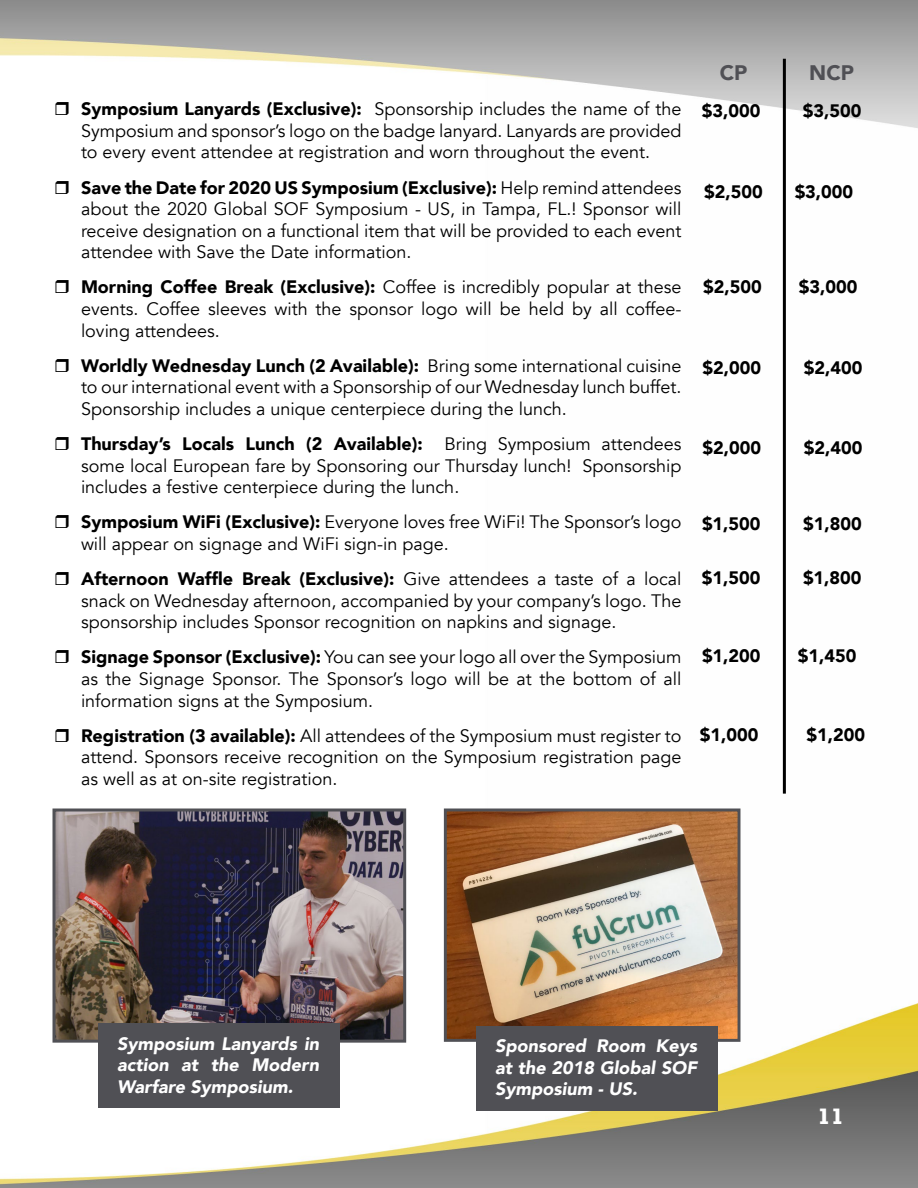
<style>
.page{position:relative;width:918px;height:1188px;background:#fff}
.page>*{position:absolute;margin:0;border:0;box-sizing:border-box;transform-origin:0 0}
.t1{font:900 21px "Avenir";color:#505055}
.t2{font:700 21px "Rockwell";color:#fff}
.t3{font:18px/21.6px "Avenir";color:#000;text-align:justify}
.t4{font:900 18px "Avenir";color:#000}
.t5{font:italic 900 18px/21.6px "Avenir";color:#fff;text-align:justify}
.s1{font-weight:900}
</style>
<div class="page">
<img style="left:0;top:0;width:918px;height:1188px">
<hr style="left:783px;top:59px;width:3px;height:735px;background:#000">
<img style="left:56px;top:812px;width:346px;height:227px">
<div style="left:52px;top:808px;width:354px;height:235px;border:3px solid #505055"></div>
<div style="left:98px;top:1024px;width:242px;height:84px;background:#505055"></div>
<img style="left:448px;top:813px;width:288px;height:225px">
<div style="left:444px;top:809px;width:296px;height:233px;border:3px solid #505055"></div>
<div style="left:476px;top:1026px;width:242px;height:84px;background:#505055"></div>
<svg style="left:56px;top:102px;width:13px;height:13px"></svg>
<svg style="left:56px;top:180px;width:13px;height:14px"></svg>
<svg style="left:56px;top:280px;width:13px;height:13px"></svg>
<svg style="left:56px;top:358px;width:13px;height:14px"></svg>
<svg style="left:56px;top:437px;width:13px;height:13px"></svg>
<svg style="left:56px;top:515px;width:13px;height:13px"></svg>
<svg style="left:56px;top:572px;width:13px;height:13px"></svg>
<svg style="left:56px;top:650px;width:13px;height:13px"></svg>
<svg style="left:56px;top:728px;width:13px;height:14px"></svg>
<p class="t3" style="left:81px;top:99px;width:602px"><span class="s1">Symposium Lanyards (Exclusive):</span> Sponsorship includes the name of the Symposium and sponsor’s logo on the badge lanyard. Lanyards are provided to every event attendee at registration and worn throughout the event.</p>
<p class="t3" style="left:81px;top:177px;width:602px"><span class="s1">Save the Date for 2020 US Symposium (Exclusive):</span> Help remind attendees about the 2020 Global SOF Symposium - US, in Tampa, FL.! Sponsor will receive designation on a functional item that will be provided to each event attendee with Save the Date information.</p>
<p class="t3" style="left:81px;top:277px;width:602px"><span class="s1">Morning Coffee Break (Exclusive):</span> Coffee is incredibly popular at these events. Coffee sleeves with the sponsor logo will be held by all coffee&shy;loving attendees.</p>
<p class="t3" style="left:81px;top:355px;width:602px"><span class="s1">Worldly Wednesday Lunch (2 Available):</span> Bring some international cuisine to our international event with a Sponsorship of our Wednesday lunch buffet.<br>Sponsorship includes a unique centerpiece during the lunch.</p>
<p class="t3" style="left:81px;top:433px;width:602px"><span class="s1">Thursday’s Locals Lunch (2 Available):</span> Bring Symposium attendees some local European fare by Sponsoring our Thursday lunch! Sponsorship includes a festive centerpiece during the lunch.</p>
<p class="t3" style="left:81px;top:512px;width:602px"><span class="s1">Symposium WiFi (Exclusive):</span> Everyone loves free WiFi! The Sponsor’s logo will appear on signage and WiFi sign-in page.</p>
<p class="t3" style="left:81px;top:568px;width:602px"><span class="s1">Afternoon Waffle Break (Exclusive):</span> Give attendees a taste of a local snack on Wednesday afternoon, accompanied by your company’s logo. The sponsorship includes Sponsor recognition on napkins and signage.</p>
<p class="t3" style="left:81px;top:647px;width:602px"><span class="s1">Signage Sponsor (Exclusive):</span> You can see your logo all over the Symposium as the Signage Sponsor. The Sponsor’s logo will be at the bottom of all information signs at the Symposium.</p>
<p class="t3" style="left:81px;top:725px;width:602px"><span class="s1">Registration (3 available):</span> All attendees of the Symposium must register to attend. Sponsors receive recognition on the Symposium registration page as well as at on-site registration.</p>
<p class="t1" style="left:720px;top:54px;width:29px">CP</p>
<p class="t1" style="left:809px;top:54px;width:46px">NCP</p>
<p class="t4" style="left:702px;top:95px;width:60px">$3,000</p>
<p class="t4" style="left:803px;top:95px;width:60px">$3,500</p>
<p class="t4" style="left:704px;top:176px;width:60px">$2,500</p>
<p class="t4" style="left:795px;top:176px;width:60px">$3,000</p>
<p class="t4" style="left:703px;top:272px;width:60px">$2,500</p>
<p class="t4" style="left:799px;top:272px;width:60px">$3,000</p>
<p class="t4" style="left:703px;top:353px;width:60px">$2,000</p>
<p class="t4" style="left:804px;top:353px;width:60px">$2,400</p>
<p class="t4" style="left:703px;top:432px;width:60px">$2,000</p>
<p class="t4" style="left:804px;top:432px;width:60px">$2,400</p>
<p class="t4" style="left:702px;top:508px;width:60px">$1,500</p>
<p class="t4" style="left:803px;top:508px;width:60px">$1,800</p>
<p class="t4" style="left:702px;top:563px;width:60px">$1,500</p>
<p class="t4" style="left:803px;top:563px;width:60px">$1,800</p>
<p class="t4" style="left:702px;top:640px;width:60px">$1,200</p>
<p class="t4" style="left:798px;top:640px;width:60px">$1,450</p>
<p class="t4" style="left:700px;top:719px;width:60px">$1,000</p>
<p class="t4" style="left:806px;top:719px;width:60px">$1,200</p>
<p class="t5" style="left:117px;top:1033px;width:203px">Symposium Lanyards in action at the Modern Warfare Symposium.</p>
<p class="t5" style="left:495px;top:1035px;width:203px">Sponsored Room Keys at the 2018 Global SOF Symposium - US.</p>
<p class="t2" style="left:818px;top:1103px;width:28px">11</p>
</div>
